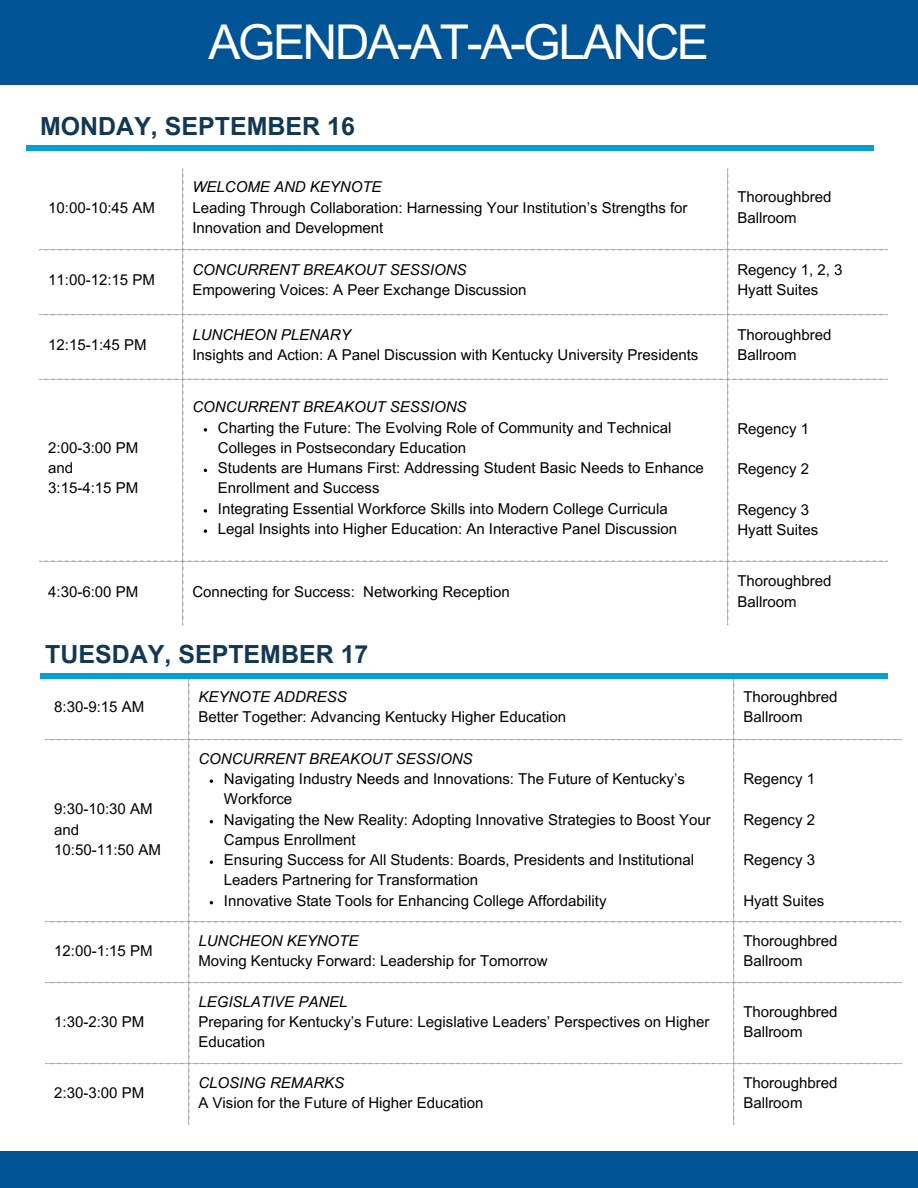
<style>
.page{position:relative;width:918px;height:1188px;background:#fff}
.page>*{position:absolute;margin:0;border:0;box-sizing:border-box;transform-origin:0 0}
.t1{font:48px "Arial MT Pro";letter-spacing:-.05em;color:#fff}
.t2{font:700 25.05px "Arial MT Pro";color:#123854}
.t3{font:15px/20.2px "Arial MT Pro";color:#000}
.t4{font:italic 15px "Arial MT Pro";color:#000}
</style>
<div class="page">
<div style="left:26px;top:145px;width:848px;height:6px;background:#009fd6"></div>
<div style="left:0;top:1151px;width:918px;height:37px;background:#005495"></div>
<div style="left:0;top:0;width:918px;height:85px;background:#005495"></div>
<svg style="left:182px;top:169px;width:1px;height:456px"></svg>
<svg style="left:727px;top:169px;width:1px;height:456px"></svg>
<svg style="left:39px;top:249px;width:144px;height:313px"></svg>
<svg style="left:183px;top:249px;width:545px;height:313px"></svg>
<svg style="left:728px;top:249px;width:160px;height:313px"></svg>
<svg style="left:188px;top:678px;width:1px;height:61px"></svg>
<svg style="left:733px;top:678px;width:1px;height:61px"></svg>
<svg style="left:188px;top:1064px;width:1px;height:61px"></svg>
<svg style="left:733px;top:1064px;width:1px;height:61px"></svg>
<svg style="left:45px;top:739px;width:144px;height:325px"></svg>
<svg style="left:189px;top:739px;width:545px;height:325px"></svg>
<svg style="left:734px;top:739px;width:168px;height:325px"></svg>
<div style="left:40px;top:673px;width:848px;height:5px;background:#009fd6"></div>
<p class="t1" style="left:208px;top:24px;width:502px">AGENDA-AT-A-GLANCE</p>
<p class="t2" style="left:40px;top:116px;width:317px">MONDAY, SEPTEMBER 16</p>
<h1 class="t3" style="left:48px;top:199px;width:108px">10:00-10:45 AM</h1>
<p class="t3" style="left:48px;top:272px;width:108px">11:00-12:15 PM</p>
<p class="t3" style="left:48px;top:337px;width:100px">12:15-1:45 PM</p>
<p class="t3" style="left:48px;top:439px;width:92px">2:00-3:00 PM</p>
<p class="t3" style="left:48px;top:460px;width:27px">and</p>
<p class="t3" style="left:48px;top:480px;width:92px">3:15-4:15 PM</p>
<p class="t4" style="left:192px;top:181px;width:191px">WELCOME AND KEYNOTE</p>
<p class="t3" style="left:192px;top:199px;width:497px">Leading Through Collaboration: Harnessing Your Institution’s Strengths for<br>Innovation and Development</p>
<p class="t3" style="left:737px;top:189px;width:96px">Thoroughbred<br>Ballroom</p>
<p class="t4" style="left:192px;top:264px;width:276px">CONCURRENT BREAKOUT SESSIONS</p>
<p class="t3" style="left:192px;top:282px;width:336px">Empowering Voices: A Peer Exchange Discussion</p>
<p class="t4" style="left:192px;top:329px;width:160px">LUNCHEON PLENARY</p>
<p class="t3" style="left:192px;top:347px;width:507px">Insights and Action: A Panel Discussion with Kentucky University Presidents</p>
<p class="t4" style="left:192px;top:402px;width:276px">CONCURRENT BREAKOUT SESSIONS</p>
<p class="t3" style="left:218px;top:419px;width:455px">Charting the Future: The Evolving Role of Community and Technical<br>Colleges in Postsecondary Education</p>
<p class="t3" style="left:218px;top:460px;width:487px">Students are Humans First: Addressing Student Basic Needs to Enhance<br>Enrollment and Success</p>
<p class="t3" style="left:218px;top:500px;width:452px">Integrating Essential Workforce Skills into Modern College Curricula</p>
<p class="t3" style="left:218px;top:520px;width:461px">Legal Insights into Higher Education: An Interactive Panel Discussion</p>
<p class="t3" style="left:737px;top:262px;width:107px">Regency 1, 2, 3</p>
<p class="t3" style="left:737px;top:282px;width:82px">Hyatt Suites</p>
<p class="t3" style="left:737px;top:326px;width:96px">Thoroughbred<br>Ballroom</p>
<p class="t3" style="left:737px;top:420px;width:73px">Regency 1</p>
<p class="t3" style="left:737px;top:461px;width:73px">Regency 2</p>
<p class="t3" style="left:737px;top:501px;width:73px">Regency 3</p>
<p class="t3" style="left:737px;top:521px;width:82px">Hyatt Suites</p>
<p class="t3" style="left:48px;top:583px;width:92px">4:30-6:00 PM</p>
<p class="t3" style="left:192px;top:583px;width:319px">Connecting for Success: Networking Reception</p>
<p class="t3" style="left:737px;top:573px;width:96px">Thoroughbred<br>Ballroom</p>
<p class="t2" style="left:45px;top:644px;width:325px">TUESDAY, SEPTEMBER 17</p>
<p class="t3" style="left:54px;top:699px;width:92px">8:30-9:15 AM</p>
<p class="t3" style="left:54px;top:801px;width:100px">9:30-10:30 AM</p>
<p class="t3" style="left:54px;top:821px;width:27px">and</p>
<p class="t3" style="left:54px;top:841px;width:108px">10:50-11:50 AM</p>
<p class="t3" style="left:54px;top:943px;width:100px">12:00-1:15 PM</p>
<p class="t4" style="left:198px;top:691px;width:150px">KEYNOTE ADDRESS</p>
<p class="t3" style="left:198px;top:709px;width:369px">Better Together: Advancing Kentucky Higher Education</p>
<p class="t4" style="left:198px;top:753px;width:276px">CONCURRENT BREAKOUT SESSIONS</p>
<p class="t3" style="left:224px;top:771px;width:462px">Navigating Industry Needs and Innovations: The Future of Kentucky’s<br>Workforce</p>
<p class="t3" style="left:224px;top:811px;width:488px">Navigating the New Reality: Adopting Innovative Strategies to Boost Your<br>Campus Enrollment</p>
<p class="t3" style="left:224px;top:852px;width:472px">Ensuring Success for All Students: Boards, Presidents and Institutional<br>Leaders Partnering for Transformation</p>
<p class="t3" style="left:224px;top:892px;width:384px">Innovative State Tools for Enhancing College Affordability</p>
<p class="t4" style="left:198px;top:935px;width:161px">LUNCHEON KEYNOTE</p>
<p class="t3" style="left:198px;top:953px;width:351px">Moving Kentucky Forward: Leadership for Tomorrow</p>
<p class="t3" style="left:743px;top:689px;width:96px">Thoroughbred<br>Ballroom</p>
<p class="t3" style="left:743px;top:771px;width:73px">Regency 1</p>
<p class="t3" style="left:743px;top:811px;width:73px">Regency 2</p>
<p class="t3" style="left:743px;top:852px;width:73px">Regency 3</p>
<p class="t3" style="left:743px;top:892px;width:82px">Hyatt Suites</p>
<p class="t3" style="left:743px;top:933px;width:96px">Thoroughbred<br>Ballroom</p>
<p class="t3" style="left:54px;top:1014px;width:92px">1:30-2:30 PM</p>
<p class="t3" style="left:54px;top:1084px;width:92px">2:30-3:00 PM</p>
<p class="t4" style="left:198px;top:996px;width:151px">LEGISLATIVE PANEL</p>
<p class="t3" style="left:198px;top:1014px;width:512px">Preparing for Kentucky’s Future: Legislative Leaders’ Perspectives on Higher<br>Education</p>
<p class="t3" style="left:743px;top:1003px;width:96px">Thoroughbred<br>Ballroom</p>
<p class="t4" style="left:198px;top:1077px;width:147px">CLOSING REMARKS</p>
<p class="t3" style="left:198px;top:1095px;width:287px">A Vision for the Future of Higher Education</p>
<p class="t3" style="left:743px;top:1074px;width:96px">Thoroughbred<br>Ballroom</p>
</div>
